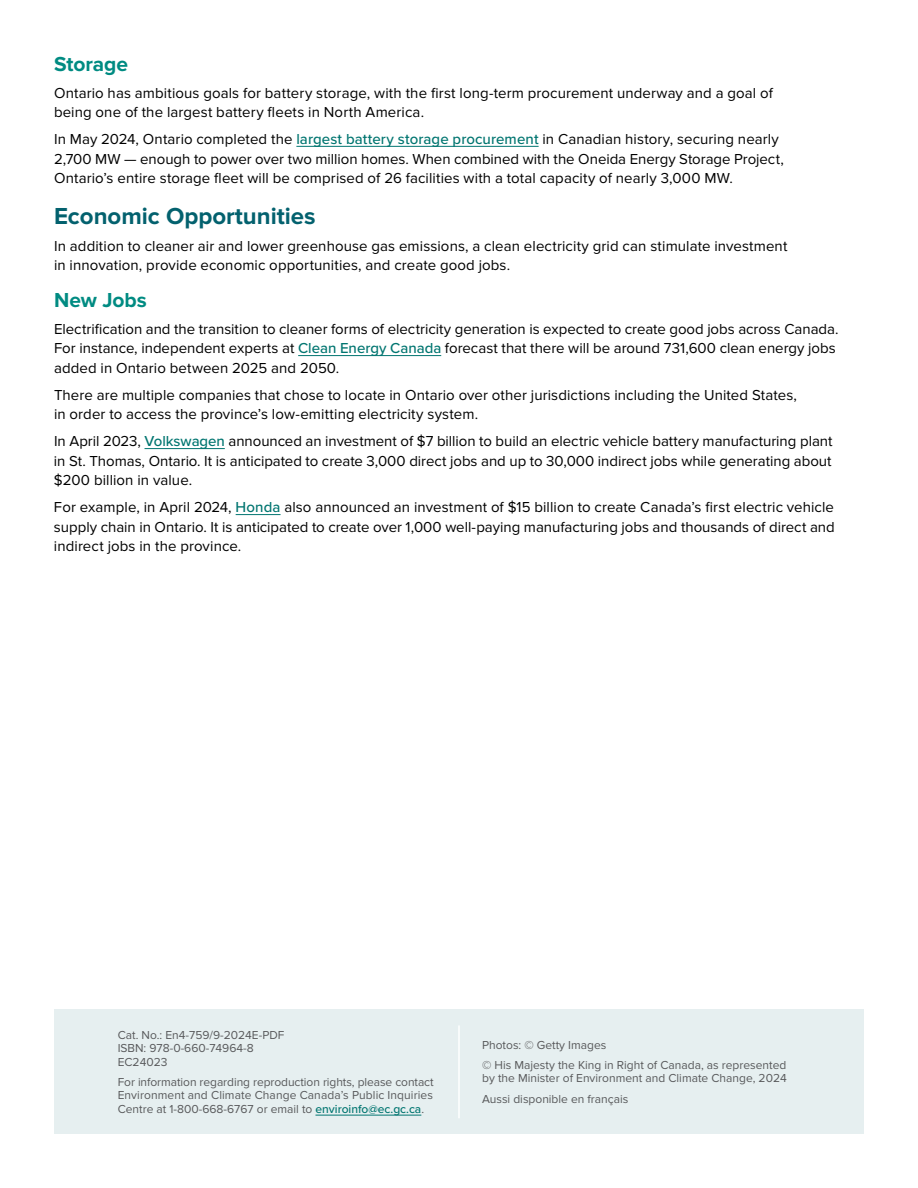
<style>
.page{position:relative;width:918px;height:1188px;background:#fff}
.page>*{position:absolute;margin:0;border:0;box-sizing:border-box;transform-origin:0 0}
.t1{font:700 24px "Proxima Nova";color:#03616e}
.t2{font:700 21px "Proxima Nova";letter-spacing:-.005em;color:#008b82}
.t3{font:15px/19.5px "Proxima Nova";letter-spacing:.005em;color:#000}
.t4{font:12px/13.5px "Proxima Nova";color:#58595b}
.s1{font-weight:500;color:#007570}
</style>
<div class="page">
<div style="left:54px;top:1010px;width:810px;height:124px;background:#e6eff0"></div>
<hr style="left:315px;top:1115px;width:106px;height:1px;background:#007570">
<hr style="left:458px;top:1025px;width:2px;height:93px;background:#fff">
<hr style="left:296px;top:146px;width:243px;height:1px;background:#007570">
<hr style="left:298px;top:355px;width:143px;height:1px;background:#007570">
<hr style="left:145px;top:448px;width:80px;height:1px;background:#007570">
<hr style="left:236px;top:514px;width:45px;height:1px;background:#007570">
<h2 class="t2" style="left:54px;top:52px;width:76px">Storage</h2>
<p class="t3" style="left:54px;top:83px;width:720px">Ontario has ambitious goals for battery storage, with the first long‑term procurement underway and a goal of being one of the largest battery fleets in North America.</p>
<p class="t3" style="left:54px;top:130px;width:731px">In May 2024, Ontario completed the <span class="s1">largest battery storage procurement</span> in Canadian history, securing nearly<br>2,700 MW — enough to power over two million homes. When combined with the Oneida Energy Storage Project,<br>Ontario’s entire storage fleet will be comprised of 26 facilities with a total capacity of nearly 3,000 MW.</p>
<h1 class="t1" style="left:54px;top:203px;width:263px">Economic Opportunities</h1>
<p class="t3" style="left:54px;top:236px;width:735px">In addition to cleaner air and lower greenhouse gas emissions, a clean electricity grid can stimulate investment in innovation, provide economic opportunities, and create good jobs.</p>
<h2 class="t2" style="left:54px;top:288px;width:94px">New Jobs</h2>
<p class="t3" style="left:54px;top:320px;width:786px">Electrification and the transition to cleaner forms of electricity generation is expected to create good jobs across Canada.<br>For instance, independent experts at <span class="s1">Clean Energy Canada</span> forecast that there will be around 731,600 clean energy jobs added in Ontario between 2025 and 2050.</p>
<p class="t3" style="left:54px;top:386px;width:744px">There are multiple companies that chose to locate in Ontario over other jurisdictions including the United States, in order to access the province’s low‑emitting electricity system.</p>
<p class="t3" style="left:54px;top:432px;width:780px;text-align:justify">In April 2023, <span class="s1">Volkswagen</span> announced an investment of $7 billion to build an electric vehicle battery manufacturing plant in St. Thomas, Ontario. It is anticipated to create 3,000 direct jobs and up to 30,000 indirect jobs while generating about $200 billion in value.</p>
<p class="t3" style="left:54px;top:498px;width:782px;text-align:justify">For example, in April 2024, <span class="s1">Honda</span> also announced an investment of $15 billion to create Canada’s first electric vehicle supply chain in Ontario. It is anticipated to create over 1,000 well‑paying manufacturing jobs and thousands of direct and indirect jobs in the province.</p>
<p class="t4" style="left:118px;top:1028px;width:168px">Cat. No.: En4-759/9-2024E-PDF<br>ISBN: 978-0-660-74964-8<br>EC24023</p>
<p class="t4" style="left:118px;top:1076px;width:318px;text-align:justify">For information regarding reproduction rights, please contact Environment and Climate Change Canada’s Public Inquiries Centre at 1-800-668-6767 or email to <span class="s1">enviroinfo@ec.gc.ca</span>.</p>
<p class="t4" style="left:482px;top:1035px;width:306px;line-height:20.2px">Photos: © Getty Images<br>© His Majesty the King in Right of Canada, as represented</p>
<p class="t4" style="left:482px;top:1069px;width:306px;line-height:20.2px">by the Minister of Environment and Climate Change, 2024<br>Aussi disponible en français</p>
</div>
